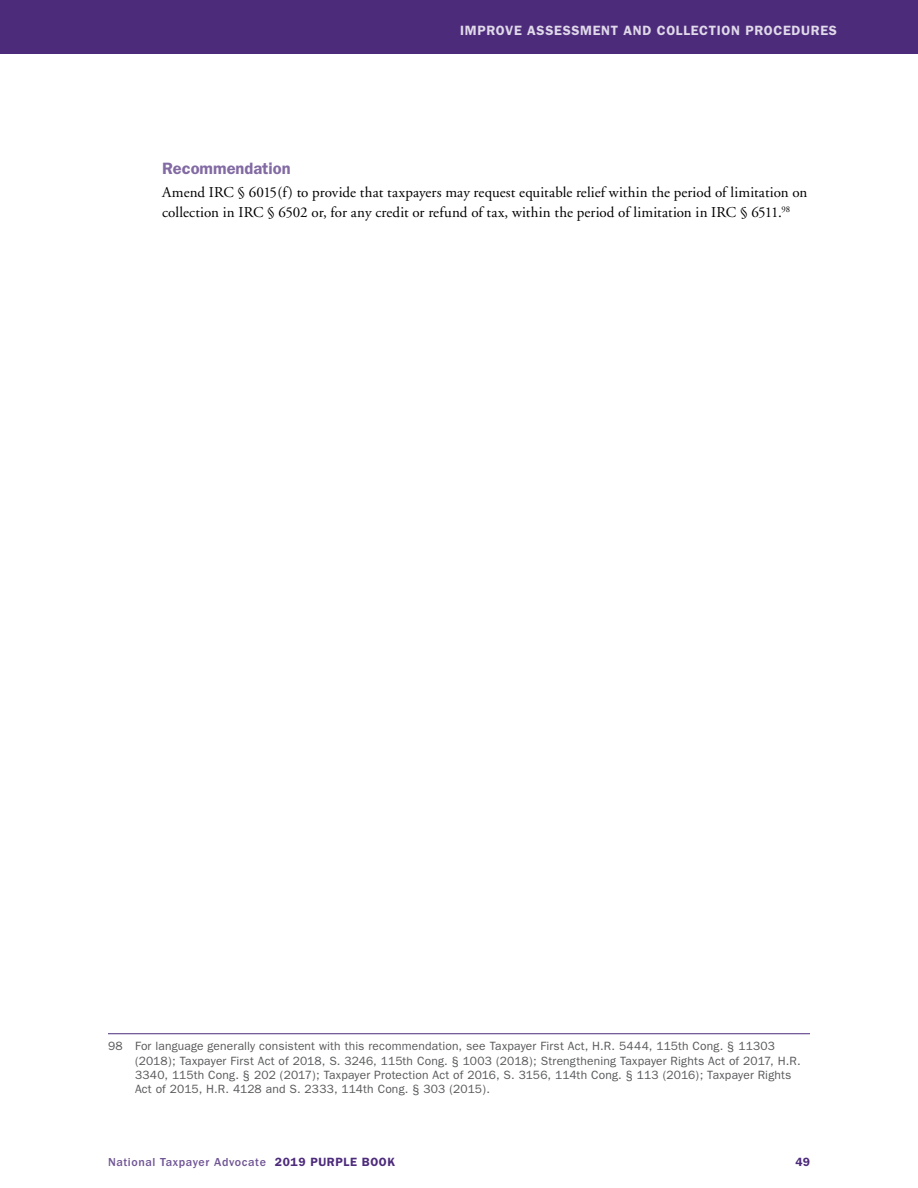
<style>
.page{position:relative;width:918px;height:1188px;background:#fff}
.page>*{position:absolute;margin:0;border:0;box-sizing:border-box;transform-origin:0 0}
.t1{font:600 16.5px "Franklin Gothic";color:#826aa3}
.t2{font:15px/19.5px "Adobe Garamond";letter-spacing:.005em;color:#000}
.t3{font:600 13.5px "Franklin Gothic";letter-spacing:.05em;color:#dfd9e9}
.t4{font:12px/14.4px "Franklin Gothic";letter-spacing:.015em;color:#58595b}
.t5{font:500 12px "Franklin Gothic";letter-spacing:.05em;color:#705595}
.t6{font:600 12px "Franklin Gothic";color:#4d2b7b}
.s1{font-weight:600;color:#4d2b7b}
</style>
<div class="page">
<div style="left:0;top:0;width:918px;height:54px;background:#4d2b7b"></div>
<hr style="left:108px;top:1033px;width:702px;height:1px;background:#4d2b7b">
<p class="t3" style="left:460px;top:23px;width:378px">IMPROVE ASSESSMENT AND COLLECTION PROCEDURES</p>
<h1 class="t1" style="left:162px;top:159px;width:130px">RECOMMENDATION</h1>
<p class="t2" style="left:162px;top:183px;width:647px">Amend IRC § 6015(f) to provide that taxpayers may request equitable relief within the period of limitation on collection in IRC § 6502 or, for any credit or refund of tax, within the period of limitation in IRC § 6511.<sup>98</sup></p>
<p class="t4" style="left:135px;top:1039px;width:667px;text-indent:-27px">98 For language generally consistent with this recommendation, see Taxpayer First Act, H.R. 5444, 115th Cong. § 11303 (2018); Taxpayer First Act of 2018, S. 3246, 115th Cong. § 1003 (2018); Strengthening Taxpayer Rights Act of 2017, H.R.<br>3340, 115th Cong. § 202 (2017); Taxpayer Protection Act of 2016, S. 3156, 114th Cong. § 113 (2016); Taxpayer Rights Act of 2015, H.R. 4128 and S. 2333, 114th Cong. § 303 (2015).</p>
<p class="t5" style="left:108px;top:1155px;width:211px">National Taxpayer Advocate <span class="s1">2019 PURPLE</span></p>
<p class="t6" style="left:362px;top:1154px;width:35px">BOOK</p>
<p class="t6" style="left:796px;top:1154px;width:16px">49</p>
</div>
